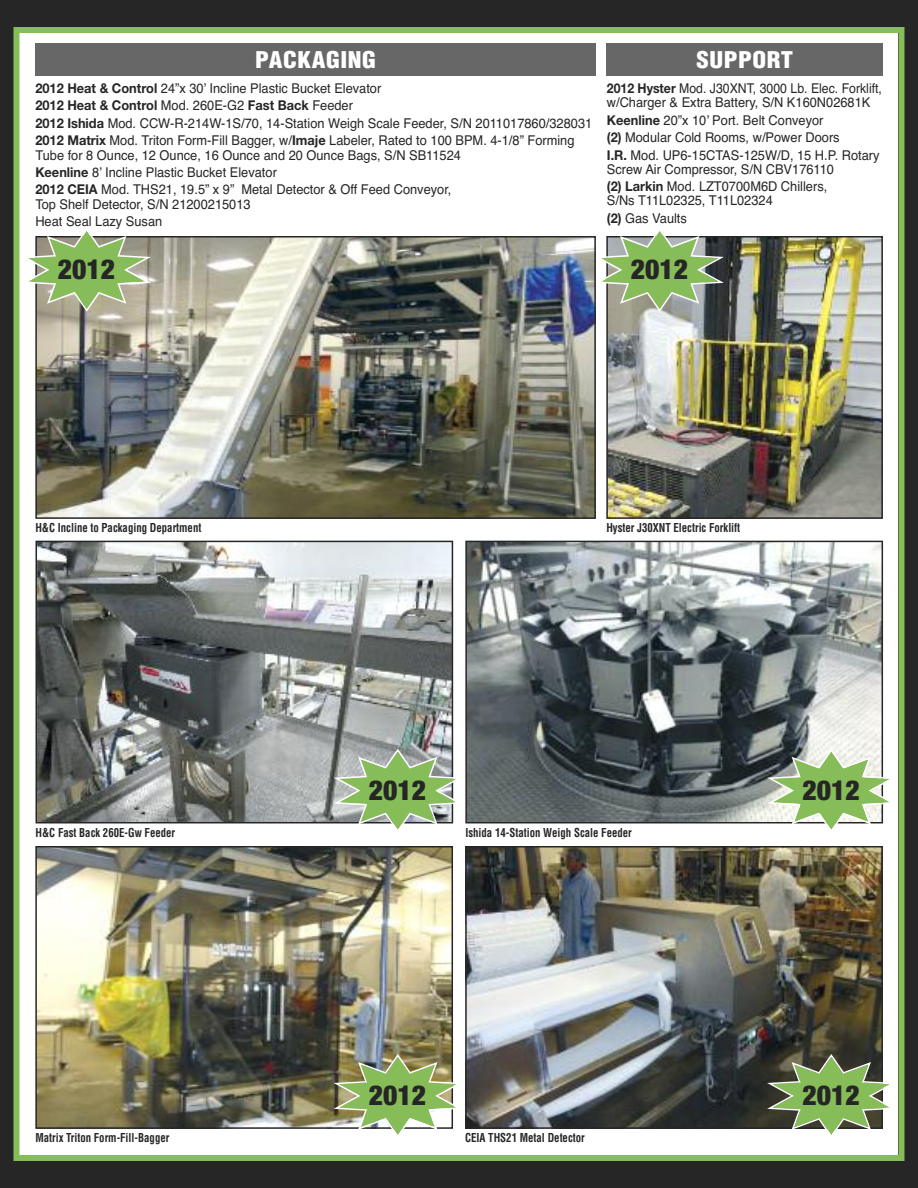
<style>
.page{position:relative;width:918px;height:1188px;background:#272627}
.page>*{position:absolute;margin:0;border:0;box-sizing:border-box;transform-origin:0 0}
.t1{font:900 condensed 27.6px "Helvetica Neue";color:#272627}
.t2{font:900 condensed 22.5px "Helvetica";letter-spacing:.025em;color:#fff;scale:1.1 1}
.t3{font:13.5px/17.5px "Helvetica";color:#272627;scale:.95 1}
.t4{font:13.5px/14.2px "Helvetica";color:#272627;scale:.91 1}
.t5{font:700 13.5px "Helvetica Neue";color:#272627;scale:.95 1}
.t6{font:700 condensed 12px "Helvetica";color:#272627;scale:.9 1}
.s1{font-family:"Helvetica Neue";font-weight:700}
.s2{font-family:"Helvetica";font-weight:400}
</style>
<div class="page">
<div style="left:20px;top:33px;width:878px;height:1122px;background:#fff"></div>
<div style="left:14px;top:27px;width:890px;height:1134px;border:6px solid #86bd58"></div>
<div style="left:35px;top:44px;width:561px;height:32px;background:#686768"></div>
<div style="left:607px;top:44px;width:276px;height:32px;background:#686768"></div>
<img style="left:38px;top:849px;width:412px;height:277px">
<div style="left:35px;top:846px;width:418px;height:283px;border:2px solid #272627"></div>
<img style="left:468px;top:849px;width:412px;height:277px">
<div style="left:465px;top:846px;width:418px;height:283px;border:2px solid #272627"></div>
<img style="left:39px;top:544px;width:411px;height:276px">
<div style="left:36px;top:541px;width:417px;height:282px;border:2px solid #272627"></div>
<img style="left:468px;top:544px;width:412px;height:276px">
<div style="left:465px;top:541px;width:418px;height:282px;border:2px solid #272627"></div>
<img style="left:38px;top:239px;width:555px;height:277px">
<div style="left:35px;top:236px;width:561px;height:283px;border:2px solid #272627"></div>
<img style="left:609px;top:239px;width:271px;height:277px">
<div style="left:606px;top:236px;width:277px;height:283px;border:2px solid #272627"></div>
<img style="left:334px;top:1054px;width:122px;height:81px">
<svg style="left:767px;top:1054px;width:123px;height:81px"></svg>
<svg style="left:334px;top:749px;width:122px;height:81px;background:#a3bd90"></svg>
<svg style="left:767px;top:749px;width:123px;height:81px"></svg>
<svg style="left:28px;top:231px;width:123px;height:81px;background:#a5bb88"></svg>
<svg style="left:601px;top:231px;width:123px;height:81px;background:#94ae80"></svg>
<h2 class="t2" style="left:255px;top:51px;width:111px">PACKAGING</h2>
<p class="t3" style="left:35px;top:79px;width:366px"><span class="s1">2012 Heat &amp; Control</span> 24”x 30’ Incline Plastic Bucket Elevator</p>
<p class="t5" style="left:35px;top:101px;width:336px">2012 Heat &amp; Control <span class="s2">Mod. 260E-G2</span> Fast Back <span class="s2">Feeder</span></p>
<p class="t3" style="left:35px;top:114px;width:588px"><span class="s1">2012 Ishida</span> Mod. CCW-R-214W-1S/70, 14-Station Weigh Scale Feeder, S/N 2011017860/328031<br><span class="s1">2012 Matrix</span> Mod. Triton Form-Fill Bagger, w/<span class="s1">Imaje</span> Labeler, Rated to 100 BPM. 4-1/8” Forming</p>
<p class="t3" style="left:35px;top:146px;width:450px">Tube for 8 Ounce, 12 Ounce, 16 Ounce and 20 Ounce Bags, S/N SB11524<br><span class="s1">Keenline</span> 8’ Incline Plastic Bucket Elevator<br><span class="s1">2012 CEIA</span> Mod. THS21, 19.5” x 9” Metal Detector &amp; Off Feed Conveyor,</p>
<p class="t3" style="left:35px;top:195px;width:228px">Top Shelf Detector, S/N 21200215013<br>Heat Seal Lazy Susan</p>
<h2 class="t2" style="left:697px;top:51px;width:89px">SUPPORT</h2>
<p class="t4" style="left:607px;top:81px;width:304px"><span class="s1">2012 Hyster</span> Mod. J30XNT, 3000 Lb. Elec. Forklift, w/Charger &amp; Extra Battery, S/N K160N02681K</p>
<p class="t3" style="left:607px;top:111px;width:289px"><span class="s1">Keenline</span> 20”x 10’ Port. Belt Conveyor<br><span class="s1">(2)</span> Modular Cold Rooms, w/Power Doors<br><span class="s1">I.R.</span> Mod. UP6-15CTAS-125W/D, 15 H.P. Rotary</p>
<p class="t3" style="left:607px;top:160px;width:241px">Screw Air Compressor, S/N CBV176110 <span class="s1">(2) Larkin</span> Mod. LZT0700M6D Chillers,</p>
<p class="t3" style="left:607px;top:192px;width:176px">S/Ns T11L02325, T11L02324 <span class="s1">(2)</span> Gas Vaults</p>
<h1 class="t1" style="left:58px;top:260px;width:59px">2012</h1>
<h1 class="t1" style="left:631px;top:260px;width:59px">2012</h1>
<p class="t6" style="left:35px;top:523px;width:186px">H&amp;C Incline to Packaging Department</p>
<p class="t6" style="left:606px;top:523px;width:150px">Hyster J30XNT Electric Forklift</p>
<h1 class="t1" style="left:369px;top:780px;width:59px">2012</h1>
<h1 class="t1" style="left:802px;top:780px;width:59px">2012</h1>
<p class="t6" style="left:36px;top:828px;width:157px">H&amp;C Fast Back 260E-Gw Feeder</p>
<p class="t6" style="left:465px;top:828px;width:186px">Ishida 14-Station Weigh Scale Feeder</p>
<h1 class="t1" style="left:369px;top:1086px;width:59px">2012</h1>
<h1 class="t1" style="left:802px;top:1086px;width:59px">2012</h1>
<p class="t6" style="left:35px;top:1133px;width:150px">Matrix Triton Form-Fill-Bagger</p>
<p class="t6" style="left:465px;top:1133px;width:134px">CEIA THS21 Metal Detector</p>
</div>
